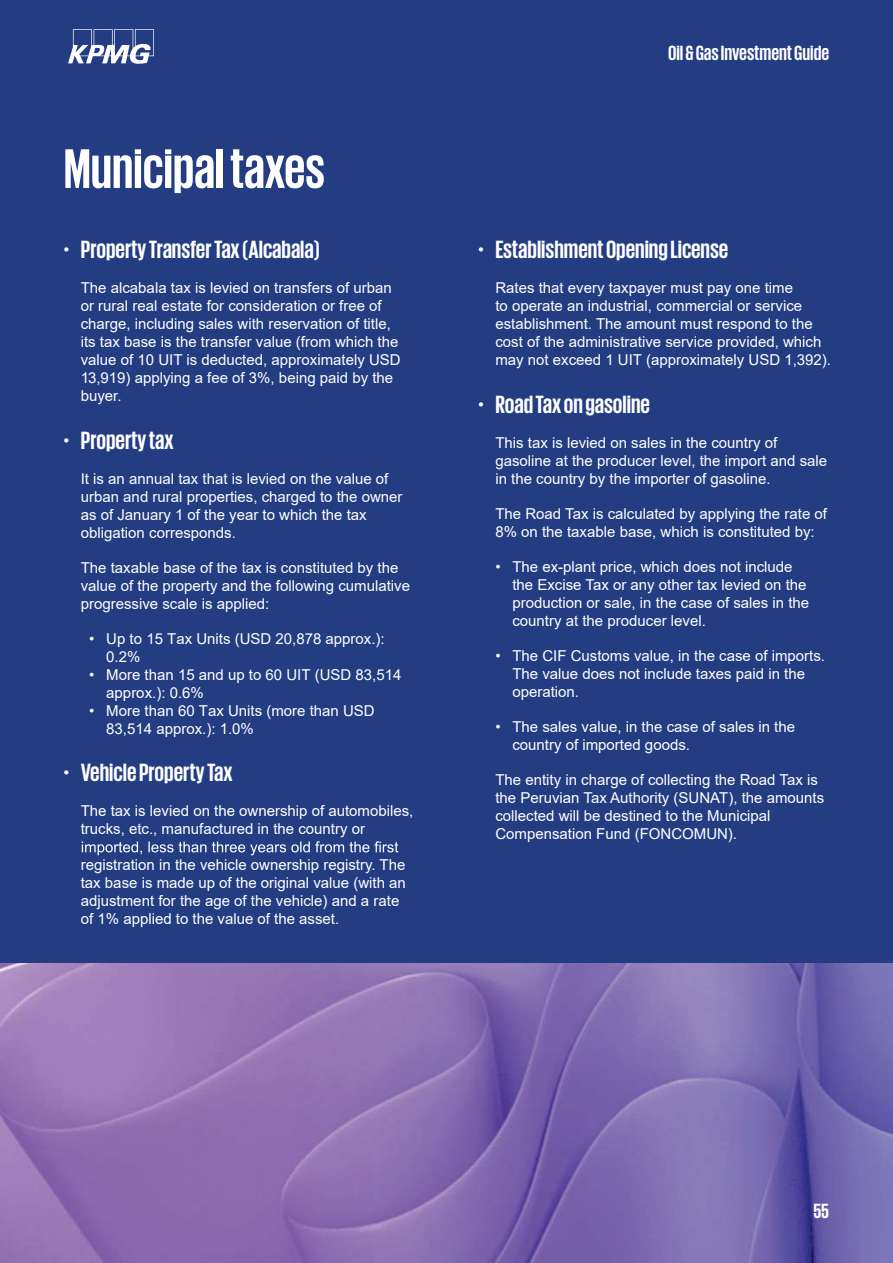
<style>
.page{position:relative;width:893px;height:1263px;background:#243d82}
.page>*{position:absolute;margin:0;border:0;box-sizing:border-box;transform-origin:0 0}
.t1{font:700 57px "KPMG";color:#fff}
.t2{font:700 25.5px "KPMG";color:#fff}
.t3{font:700 21px "KPMG";color:#fff}
.t4{font:15px/18px "Arial";color:#fff}
</style>
<div class="page">
<img style="left:0;top:963px;width:893px;height:300px">
<svg style="left:82px;top:841px;width:316px;height:14px"></svg>
<svg style="left:68px;top:29px;width:86px;height:35px"></svg>
<h1 class="t1" style="left:64px;top:140px;width:263px">Municipal taxes</h1>
<h2 class="t2" style="left:64px;top:236px;width:258px">• Property Transfer Tax (Alcabala)</h2>
<p class="t4" style="left:81px;top:279px;width:321px">The alcabala tax is levied on transfers of urban or rural real estate for consideration or free of charge, including sales with reservation of title, its tax base is the transfer value (from which the value of 10 UIT is deducted, approximately USD 13,919) applying a fee of 3%, being paid by the buyer.</p>
<h2 class="t2" style="left:64px;top:427px;width:111px">• Property tax</h2>
<p class="t4" style="left:81px;top:469px;width:323px">It is an annual tax that is levied on the value of urban and rural properties, charged to the owner as of January 1 of the year to which the tax obligation corresponds.</p>
<p class="t4" style="left:81px;top:558px;width:331px">The taxable base of the tax is constituted by the value of the property and the following cumulative progressive scale is applied:</p>
<p class="t4" style="left:106px;top:629px;width:280px;text-indent:-17px">• Up to 15 Tax Units (USD 20,878 approx.):<br>0.2%</p>
<p class="t4" style="left:106px;top:665px;width:297px;text-indent:-17px">• More than 15 and up to 60 UIT (USD 83,514 approx.): 0.6%</p>
<p class="t4" style="left:106px;top:701px;width:270px;text-indent:-17px">• More than 60 Tax Units (more than USD<br>83,514 approx.): 1.0%</p>
<h2 class="t2" style="left:64px;top:760px;width:170px">• Vehicle Property Tax</h2>
<p class="t4" style="left:81px;top:802px;width:334px">The tax is levied on the ownership of automobiles, trucks, etc., manufactured in the country or</p>
<p class="t4" style="left:81px;top:856px;width:327px">registration in the vehicle ownership registry. The tax base is made up of the original value (with an adjustment for the age of the vehicle) and a rate of 1% applied to the value of the asset.</p>
<h3 class="t3" style="left:668px;top:42px;width:163px">Oil &amp; Gas Investment Guide</h3>
<h2 class="t2" style="left:478px;top:236px;width:251px">• Establishment Opening License</h2>
<p class="t4" style="left:495px;top:279px;width:337px">Rates that every taxpayer must pay one time<br>to operate an industrial, commercial or service establishment. The amount must respond to the cost of the administrative service provided, which may not exceed 1 UIT (approximately USD 1,392).</p>
<h2 class="t2" style="left:478px;top:391px;width:173px">• Road Tax on gasoline</h2>
<p class="t4" style="left:495px;top:433px;width:333px">This tax is levied on sales in the country of gasoline at the producer level, the import and sale in the country by the importer of gasoline.</p>
<p class="t4" style="left:495px;top:504px;width:333px">The Road Tax is calculated by applying the rate of<br>8% on the taxable base, which is constituted by:</p>
<p class="t4" style="left:512px;top:557px;width:298px;text-indent:-17px">• The ex-plant price, which does not include the Excise Tax or any other tax levied on the production or sale, in the case of sales in the country at the producer level.</p>
<p class="t4" style="left:512px;top:646px;width:314px;text-indent:-17px">• The CIF Customs value, in the case of imports.<br>The value does not include taxes paid in the operation.</p>
<p class="t4" style="left:512px;top:717px;width:284px;text-indent:-17px">• The sales value, in the case of sales in the country of imported goods.</p>
<p class="t4" style="left:495px;top:770px;width:330px">The entity in charge of collecting the Road Tax is the Peruvian Tax Authority (SUNAT), the amounts collected will be destined to the Municipal Compensation Fund (FONCOMUN).</p>
<h3 class="t3" style="left:813px;top:1201px;width:17px">55</h3>
</div>
